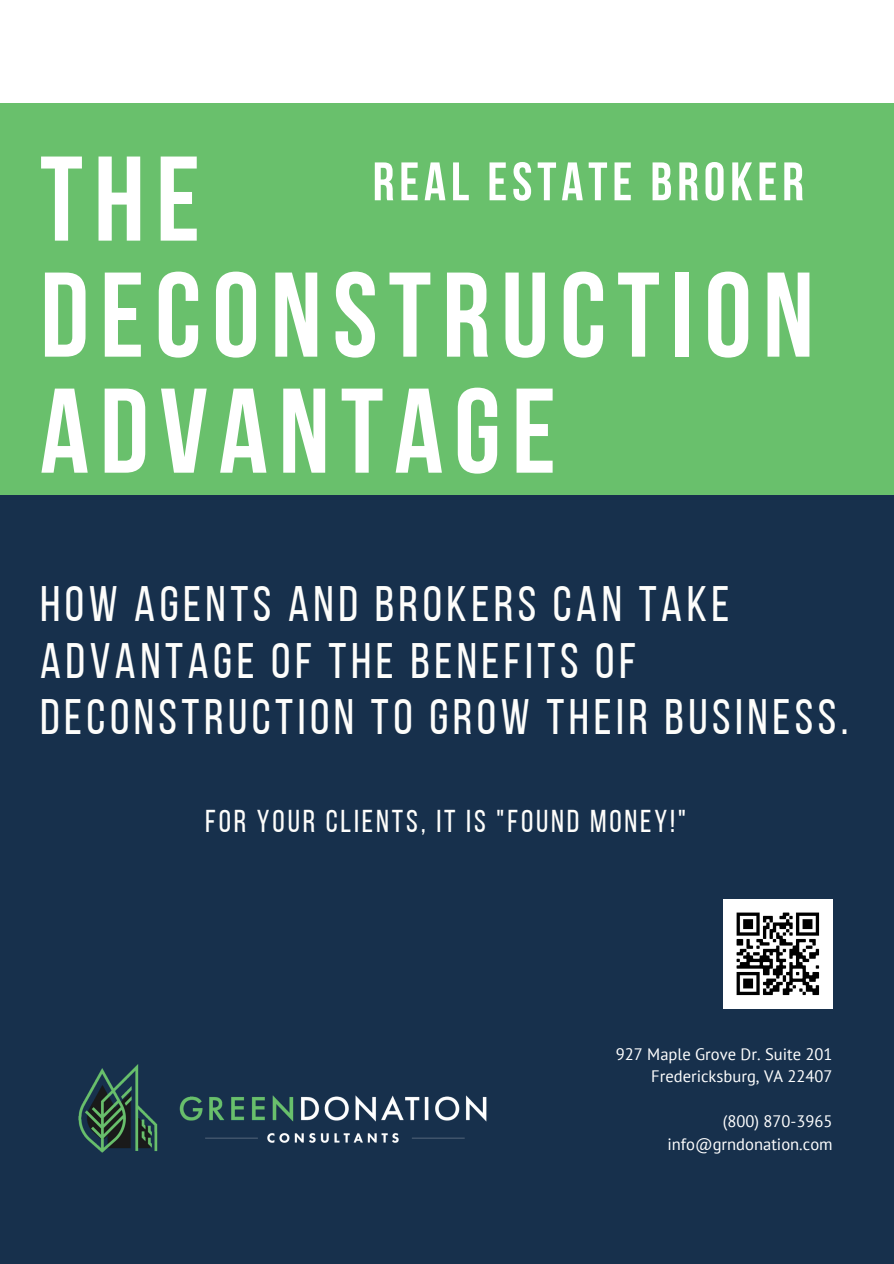
<style>
.page{position:relative;width:894px;height:1264px;background:#fff}
.page>*{position:absolute;margin:0;border:0;box-sizing:border-box;transform-origin:0 0}
.t1{font:700 120.15px "Bebas Neue";letter-spacing:.09em;color:#fff}
.t2{font:700 54px "Bebas Neue";letter-spacing:.09em;color:#fff}
.t3{font:49.65px/56.2px "Bebas Neue";letter-spacing:.09em;color:#fdfdfb}
.t4{font:31.5px "Bebas Neue";letter-spacing:.09em;color:#fdfdfb}
.t5{font:16.5px "PT Sans";color:#fff}
</style>
<div class="page">
<div style="left:0;top:103px;width:893px;height:493px;background:#69c06c"></div>
<div style="left:0;top:495px;width:893px;height:768px;background:#17304c"></div>
<img style="left:78px;top:1064px;width:409px;height:89px">
<img style="left:723px;top:899px;width:109px;height:109px">
<p class="t1" style="left:40px;top:150px;width:161px">THE</p>
<p class="t1" style="left:40px;top:266px;width:775px">DECONSTRUCTION</p>
<p class="t1" style="left:40px;top:382px;width:517px">ADVANTAGE</p>
<p class="t2" style="left:372px;top:160px;width:432px">REAL ESTATE BROKER</p>
<p class="t3" style="left:40px;top:581px;width:809px">HOW AGENTS AND BROKERS CAN TAKE<br>ADVANTAGE OF THE BENEFITS OF<br>DECONSTRUCTION TO GROW THEIR BUSINESS.</p>
<p class="t4" style="left:205px;top:808px;width:482px">FOR YOUR CLIENTS, IT IS "FOUND MONEY!"</p>
<p class="t5" style="left:615px;top:1042px;width:218px">927 Maple Grove Dr. Suite 201</p>
<p class="t5" style="left:651px;top:1065px;width:183px">Fredericksburg, VA 22407</p>
<p class="t5" style="left:722px;top:1110px;width:111px">(800) 870-3965</p>
<p class="t5" style="left:667px;top:1133px;width:167px">info@grndonation.com</p>
</div>
